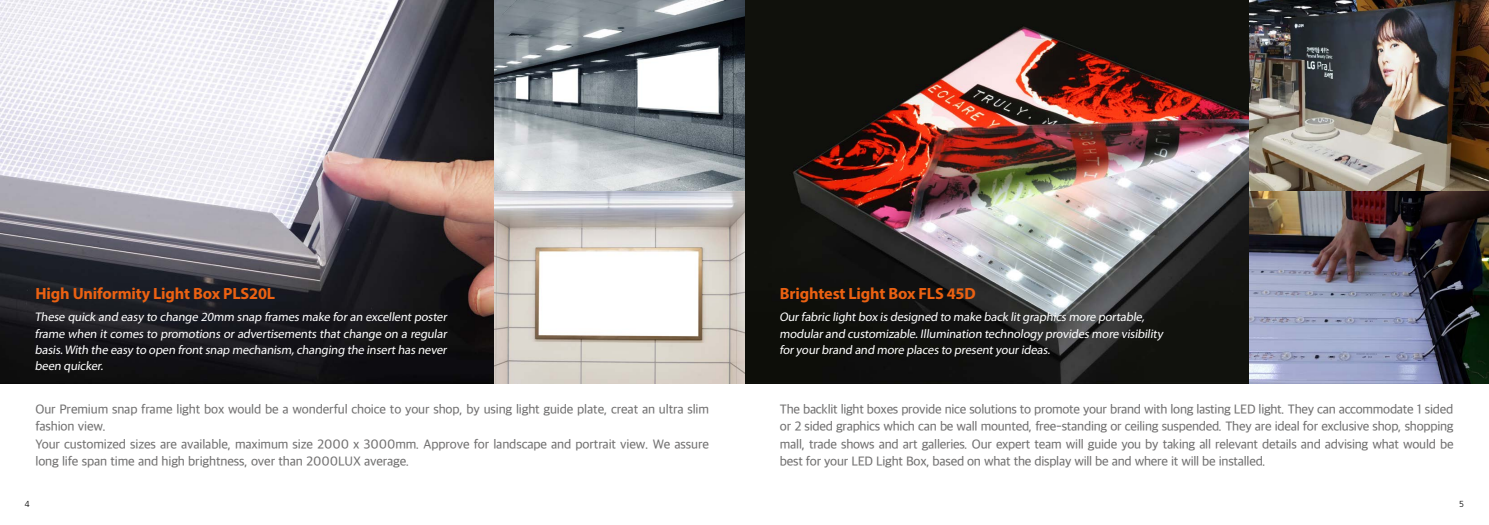
<style>
.page{position:relative;width:1489px;height:525px;background:#fff}
.page>*{position:absolute;margin:0;border:0;box-sizing:border-box;transform-origin:0 0}
.t1{font:700 16.25px "Myriad Pro";letter-spacing:-.01em;color:#eb6112}
.t2{font:12.5px/17.5px "SD Gothic Neoa e Md";letter-spacing:-.01em;color:#727171}
.t3{font:12.5px/16.2px "Myriad Pro";letter-spacing:-.01em;color:#fff;text-align:justify}
.t4{font:300 8.75px "Frutiger LT Std";color:#000}
</style>
<div class="page">
<img style="left:0;top:0;width:494px;height:383px">
<img style="left:494px;top:0;width:754px;height:383px">
<img style="left:1248px;top:0;width:240px;height:383px">
<h1 class="t1" style="left:35px;top:282px;width:241px">High Uniformity Light Box PLS20L</h1>
<h1 class="t1" style="left:780px;top:282px;width:197px">Brightest Light Box FLS 45D</h1>
<p class="t3" style="left:35px;top:309px;width:415px">These quick and easy to change 20mm snap frames make foran excellentposter frame when it comes to promotions or advertisements that change on a regular basis.With the easy to open frontsnap mechanism,changing the inserthas never been quicker.</p>
<p class="t3" style="left:779px;top:309px;width:387px;text-align:left">Ourfabric lightbox is designed to make back litgraphics more portable, modularand customizable.Illumination technology provides more visibility foryourbrand and more places to presentyourideas.</p>
<p class="t2" style="left:35px;top:400px;width:675px">Our Premium snap frame light box would be a wonderful choice to your shop, by using light guide plate, creat an ultra slim fashion view.<br>Your customized sizes are available, maximum size 2000 x 3000mm. Approve for landscape and portrait view. We assure long life span time and high brightness, over than 2000LUX average.</p>
<p class="t2" style="left:780px;top:400px;width:675px;text-align:justify">The backlit light boxes provide nice solutions to promote your brand with long lasting LED light. They can accommodate 1 sided or 2 sided graphics which can be wall mounted, free-standing or ceiling suspended. They are ideal for exclusive shop, shopping mall, trade shows and art galleries. Our expert team will guide you by taking all relevant details and advising what would be best for your LED Light Box, based on what the display will be and where it will be installed.</p>
<p class="t4" style="left:25px;top:499px;width:6px">4</p>
<p class="t4" style="left:1459px;top:499px;width:6px">5</p>
</div>
